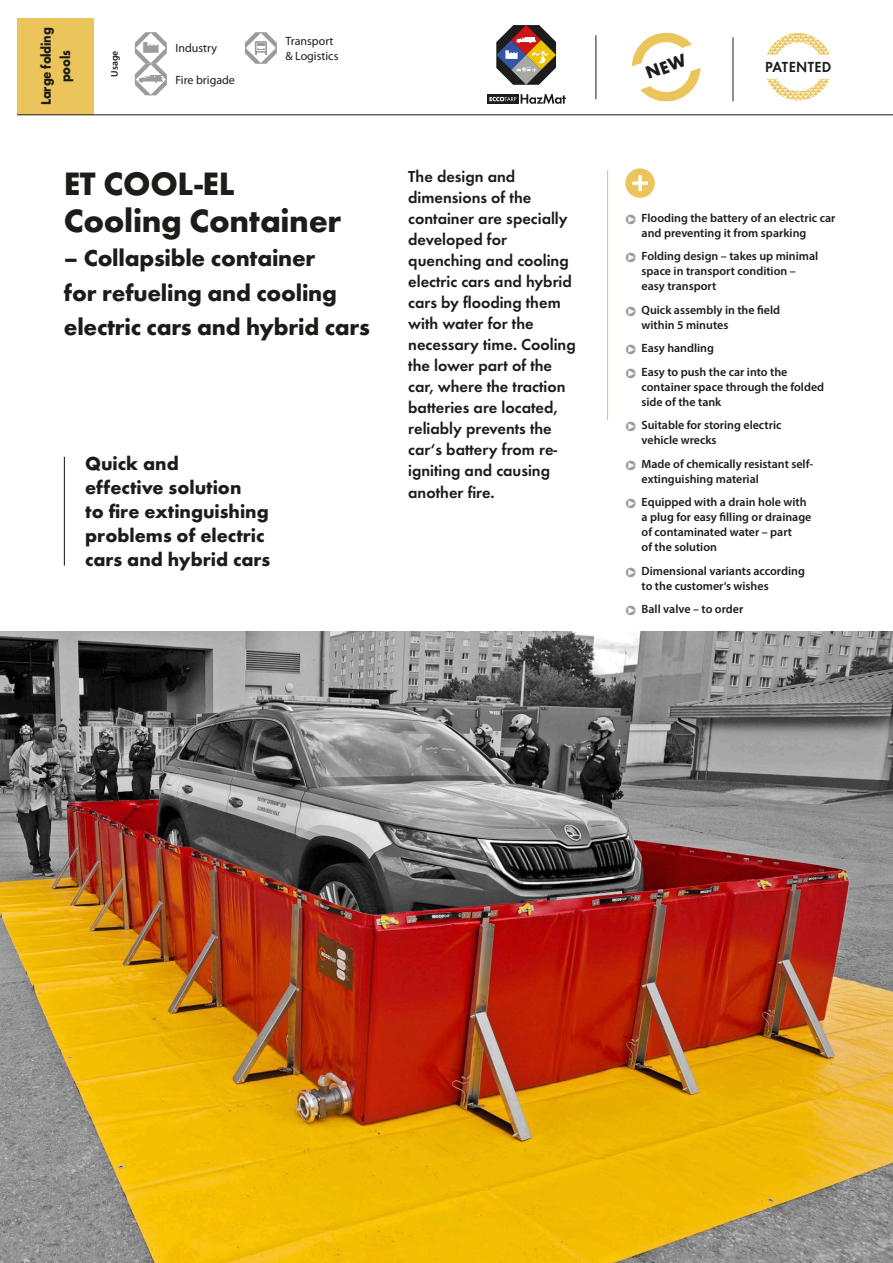
<style>
.page{position:relative;width:893px;height:1263px;background:#fff}
.page>*{position:absolute;margin:0;border:0;box-sizing:border-box;transform-origin:0 0}
._2018_H1{font:700 33.6px/37px "Futura TOT";letter-spacing:-.01em;color:#1c1c1a}
._2018_H1-2{font:700 24px/34.5px "Futura TOT";letter-spacing:-.01em;color:#1c1c1a}
._2018_vykrik_foto{font:700 19.5px/24px "Futura TOT";color:#1c1c1a}
._2018_perex{font:600 16.5px/21px "Futura TOT";color:#1c1c1a}
.titulek_14{font:600 15.15px "Futura TOT";letter-spacing:.025em;color:#1c1c1a;scale:.95 1}
.t1{font:700 14.25px/19.5px "Futura TOT";letter-spacing:-.02em;color:#1c1c1a;text-align:center;scale:.9 1}
.t2{font:600 12px/15px "Myriad Pro";color:#1c1c1a}
._2018_zahlavi_aplika{font:12px/15px "Myriad Pro";color:#1c1c1a}
.t3{font:600 9.75px "Myriad Pro";color:#1c1c1a}
.s1{color:#9c9c9c}
</style>
<div class="page">
<img style="left:0;top:631px;width:893px;height:632px">
<hr style="left:64px;top:457px;width:1px;height:109px;background:#1c1c1a">
<hr style="left:733px;top:37px;width:1px;height:64px;background:#1c1c1a">
<div style="left:17px;top:18px;width:77px;height:96px;background:#ebc45b"></div>
<hr style="left:17px;top:114px;width:876px;height:1px;background:#1c1c1a">
<div style="left:625px;top:168px;width:30px;height:30px;background:#ebc45b;border-radius:50%"></div>
<svg style="left:632px;top:175px;width:16px;height:17px"></svg>
<hr style="left:607px;top:170px;width:1px;height:250px;background:#ebc45b">
<svg style="left:767px;top:33px;width:63px;height:67px"></svg>
<svg style="left:135px;top:32px;width:32px;height:63px"></svg>
<svg style="left:245px;top:32px;width:32px;height:32px"></svg>
<hr style="left:595px;top:35px;width:1px;height:64px;background:#1c1c1a">
<div style="left:487px;top:94px;width:31px;height:10px;background:#1c1c1a"></div>
<svg style="left:489px;top:94px;width:77px;height:10px"></svg>
<svg style="left:496px;top:25px;width:60px;height:60px"></svg>
<svg style="left:632px;top:32px;width:68px;height:70px"></svg>
<p class="t1" style="left:36px;top:105px;width:88px;rotate:-90deg">Large folding pools</p>
<p class="_2018_zahlavi_aplika" style="left:175px;top:41px;width:43px">Industry</p>
<p class="_2018_zahlavi_aplika" style="left:285px;top:34px;width:54px">Transport &amp; Logistics</p>
<p class="t3" style="left:108px;top:77px;width:28px;rotate:-90deg">Usage</p>
<p class="titulek_14" style="left:765px;top:58px;width:71px">PATENTED</p>
<p class="_2018_zahlavi_aplika" style="left:175px;top:73px;width:61px">Fire brigade</p>
<p class="_2018_H1" style="left:64px;top:164px;width:279px">ET COOL-EL<br>Cooling Container</p>
<p class="_2018_H1-2" style="left:64px;top:241px;width:308px">– Collapsible container<br>for refueling and cooling electric cars and hybrid cars</p>
<p class="_2018_vykrik_foto" style="left:85px;top:451px;width:187px">Quick and<br>effective solution<br>to fire extinguishing problems of electric cars and hybrid cars</p>
<p class="_2018_perex" style="left:408px;top:166px;width:169px">The design and dimensions of the container are specially developed for quenching and cooling electric cars and hybrid cars by flooding them with water for the necessary time. Cooling the lower part of the car, where the traction batteries are located, reliably prevents the car‘s battery from re&shy;igniting and causing another fire.</p>
<p class="t2" style="left:642px;top:210px;width:195px;text-indent:-17px"><span class="s1">❑</span> Flooding the battery of an electric car and preventing it from sparking</p>
<p class="t2" style="left:642px;top:248px;width:178px;text-indent:-17px"><span class="s1">❑</span> Folding design – takes up minimal space in transport condition – easy transport</p>
<p class="t2" style="left:642px;top:302px;width:140px;text-indent:-17px"><span class="s1">❑</span> Quick assembly in the field within 5 minutes</p>
<p class="t2" style="left:625px;top:340px;width:91px"><span class="s1">❑</span> Easy handling</p>
<p class="t2" style="left:642px;top:364px;width:184px;text-indent:-17px"><span class="s1">❑</span> Easy to push the car into the container space through the folded side of the tank</p>
<p class="t2" style="left:642px;top:417px;width:141px;text-indent:-17px"><span class="s1">❑</span> Suitable for storing electric vehicle wrecks</p>
<p class="t2" style="left:642px;top:456px;width:173px;text-indent:-17px"><span class="s1">❑</span> Made of chemically resistant self&shy;extinguishing material</p>
<p class="t2" style="left:642px;top:494px;width:171px;text-indent:-17px"><span class="s1">❑</span> Equipped with a drain hole with a plug for easy filling or drainage of contaminated water – part<br>of the solution</p>
<p class="t2" style="left:642px;top:563px;width:165px;text-indent:-17px"><span class="s1">❑</span> Dimensional variants according to the customer‘s wishes</p>
<p class="t2" style="left:625px;top:601px;width:120px"><span class="s1">❑</span> Ball valve – to order</p>
</div>
